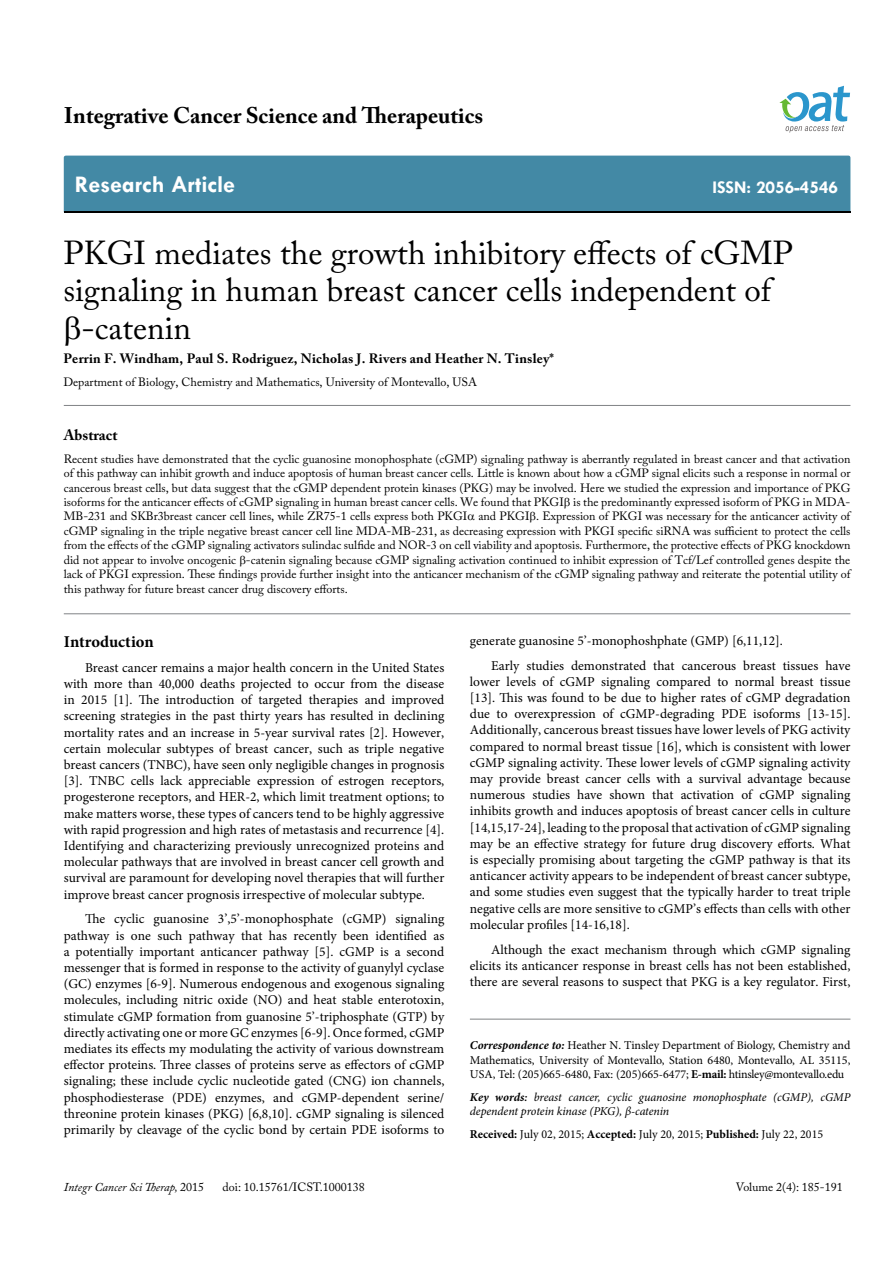
<style>
.page{position:relative;width:893px;height:1263px;background:#fff}
.page>*{position:absolute;margin:0;border:0;box-sizing:border-box;transform-origin:0 0}
.t1{font:33px "Adobe Caslon Pro";color:#000}
.t2{font:700 24px "Tw Cen";color:#fff}
.t3{font:700 22.5px "Adobe Caslon Pro";color:#000}
.t4{font:700 18px "Tw Cen";color:#fff}
.t5{font:700 16.5px "Minion Pro";letter-spacing:-.005em;color:#000}
.t6{font:700 15px "Adobe Caslon Pro";color:#000}
.t7{font:13.5px/16.2px "Minion Pro";color:#000;text-align:justify}
.t8{font:700 13.5px "Adobe Caslon Pro";letter-spacing:.02em;color:#000}
.t9{font:12px/14.4px "Adobe Caslon Pro";color:#000;text-align:justify}
.t10{font:12px/14.4px "Minion Pro";color:#000;text-align:justify}
.t11{font:italic 12px/14.4px "Minion Pro";letter-spacing:-.005em;color:#000}
.t12{font:italic 12px "Adobe Caslon Pro";color:#000}
.s1{font-weight:700;font-style:italic}
.s2{font-weight:700}
.s3{font-weight:600}
.s4{font-style:normal}
</style>
<div class="page">
<div style="left:64px;top:156px;width:786px;height:56px;background:#4389a5"></div>
<svg style="left:779px;top:86px;width:71px;height:47px"></svg>
<hr style="left:64px;top:613px;width:786px;height:1px;background:#808285">
<hr style="left:64px;top:405px;width:786px;height:1px;background:#808285">
<hr style="left:470px;top:1019px;width:380px;height:1px;background:#808285">
<h3 class="t3" style="left:64px;top:102px;width:421px">Integrative Cancer Science and Therapeutics</h3>
<h2 class="t2" style="left:75px;top:170px;width:162px">Research Article</h2>
<h3 class="t4" style="left:712px;top:176px;width:127px">ISSN: 2056-4546</h3>
<h1 class="t1" style="left:63px;top:233px;width:731px">PKGI mediates the growth inhibitory effects of cGMP</h1>
<h1 class="t1" style="left:63px;top:270px;width:709px">signaling in human breast cancer cells independent of</h1>
<h1 class="t1" style="left:82px;top:308px;width:111px">-catenin</h1>
<p class="t8" style="left:63px;top:351px;width:492px">Perrin F. Windham, Paul S. Rodriguez, Nicholas J. Rivers and Heather N. Tinsley*</p>
<p class="t9" style="left:63px;top:374px;width:415px">Department of Biology, Chemistry and Mathematics, University of Montevallo, USA</p>
<p class="t6" style="left:64px;top:426px;width:55px">Abstract</p>
<p class="t9" style="left:64px;top:451px;width:788px">Recent studies have demonstrated that the cyclic guanosine monophosphate (cGMP) signaling pathway is aberrantly regulated in breast cancer and that activation of this pathway can inhibit growth and induce apoptosis of human breast cancer cells. Little is known about how a cGMP signal elicits such a response in normal or cancerous breast cells, but data suggest that the cGMP dependent protein kinases (PKG) may be involved. Here we studied the expression and importance of PKG isoforms for the anticancer effects of cGMP signaling in human breast cancer cells. We found that PKGI is the predominantly expressed isoform of PKG in MDA-MB-231 and SKBr3breast cancer cell lines, while ZR75-1 cells express both PKGI and PKGI . Expression of PKGI was necessary for the anticancer activity of cGMP signaling in the triple negative breast cancer cell line MDA-MB-231, as decreasing expression with PKGI specific siRNA was sufficient to protect the cells from the effects of the cGMP signaling activators sulindac sulfide and NOR-3 on cell viability and apoptosis. Furthermore, the protective effects of PKG knockdown did not appear to involve oncogenic -catenin signaling because cGMP signaling activation continued to inhibit expression of Tcf/Lef controlled genes despite the lack of PKGI expression. These findings provide further insight into the anticancer mechanism of the cGMP signaling pathway and reiterate the potential utility of this pathway for future breast cancer drug discovery efforts.</p>
<p class="t5" style="left:64px;top:630px;width:91px">Introduction</p>
<p class="t7" style="left:64px;top:659px;width:382px;text-indent:21px">Breast cancer remains a major health concern in the United States with more than 40,000 deaths projected to occur from the disease in 2015 [1]. The introduction of targeted therapies and improved screening strategies in the past thirty years has resulted in declining mortality rates and an increase in 5-year survival rates [2]. However, certain molecular subtypes of breast cancer, such as triple negative breast cancers (TNBC), have seen only negligible changes in prognosis [3]. TNBC cells lack appreciable expression of estrogen receptors, progesterone receptors, and HER-2, which limit treatment options; to make matters worse, these types of cancers tend to be highly aggressive with rapid progression and high rates of metastasis and recurrence [4].<br>Identifying and characterizing previously unrecognized proteins and molecular pathways that are involved in breast cancer cell growth and survival are paramount for developing novel therapies that will further improve breast cancer prognosis irrespective of molecular subtype.</p>
<p class="t7" style="left:64px;top:911px;width:382px;text-indent:21px">The cyclic guanosine 3’,5’-monophosphate (cGMP) signaling pathway is one such pathway that has recently been identified as a potentially important anticancer pathway [5]. cGMP is a second messenger that is formed in response to the activity of guanylyl cyclase (GC) enzymes [6-9]. Numerous endogenous and exogenous signaling molecules, including nitric oxide (NO) and heat stable enterotoxin, stimulate cGMP formation from guanosine 5’-triphosphate (GTP) by directly activating one or more GC enzymes [6-9]. Once formed, cGMP mediates its effects my modulating the activity of various downstream effector proteins. Three classes of proteins serve as effectors of cGMP signaling; these include cyclic nucleotide gated (CNG) ion channels, phosphodiesterase (PDE) enzymes, and cGMP-dependent serine/ threonine protein kinases (PKG) [6,8,10]. cGMP signaling is silenced primarily by cleavage of the cyclic bond by certain PDE isoforms to</p>
<p class="t7" style="left:491px;top:628px;width:361px;line-height:24.8px;text-indent:-21px">generate guanosine 5’-monophoshphate (GMP) [6,11,12].<br>Early studies demonstrated that cancerous breast tissues have</p>
<p class="t7" style="left:470px;top:673px;width:382px">lower levels of cGMP signaling compared to normal breast tissue [13]. This was found to be due to higher rates of cGMP degradation due to overexpression of cGMP-degrading PDE isoforms [13-15].<br>Additionally, cancerous breast tissues have lower levels of PKG activity compared to normal breast tissue [16], which is consistent with lower cGMP signaling activity. These lower levels of cGMP signaling activity may provide breast cancer cells with a survival advantage because numerous studies have shown that activation of cGMP signaling inhibits growth and induces apoptosis of breast cancer cells in culture [14,15,17-24], leading to the proposal that activation of cGMP signaling may be an effective strategy for future drug discovery efforts. What is especially promising about targeting the cGMP pathway is that its anticancer activity appears to be independent of breast cancer subtype, and some studies even suggest that the typically harder to treat triple negative cells are more sensitive to cGMP’s effects than cells with other molecular profiles [14-16,18].</p>
<p class="t7" style="left:470px;top:941px;width:382px;text-indent:21px">Although the exact mechanism through which cGMP signaling elicits its anticancer response in breast cells has not been established, there are several reasons to suspect that PKG is a key regulator. First,</p>
<p class="t10" style="left:470px;top:1038px;width:382px"><span class="s1">Correspondence to:</span> Heather N. Tinsley Department of Biology, Chemistry and Mathematics, University of Montevallo, Station 6480, Montevallo, AL 35115, USA, Tel: (205)665-6480, Fax: (205)665-6477; <span class="s2">E-mail:</span> htinsley@montevallo.edu</p>
<p class="t11" style="left:470px;top:1090px;width:382px"><span class="s2">Key words</span><span class="s3">:</span> breast cancer, cyclic guanosine monophosphate (cGMP), cGMP dependent protein kinase (PKG), β-catenin</p>
<p class="t10" style="left:470px;top:1127px;width:355px"><span class="s2">Received:</span> July 02, 2015; <span class="s2">Accepted:</span> July 20, 2015; <span class="s2">Published:</span> July 22, 2015</p>
<p class="t12" style="left:64px;top:1180px;width:142px">Integr Cancer Sci Therap, <span class="s4">2015</span></p>
<p class="t9" style="left:223px;top:1180px;width:144px">doi: 10.15761/ICST.1000138</p>
<p class="t9" style="left:736px;top:1180px;width:108px">Volume 2(4): 185-191</p>
</div>
